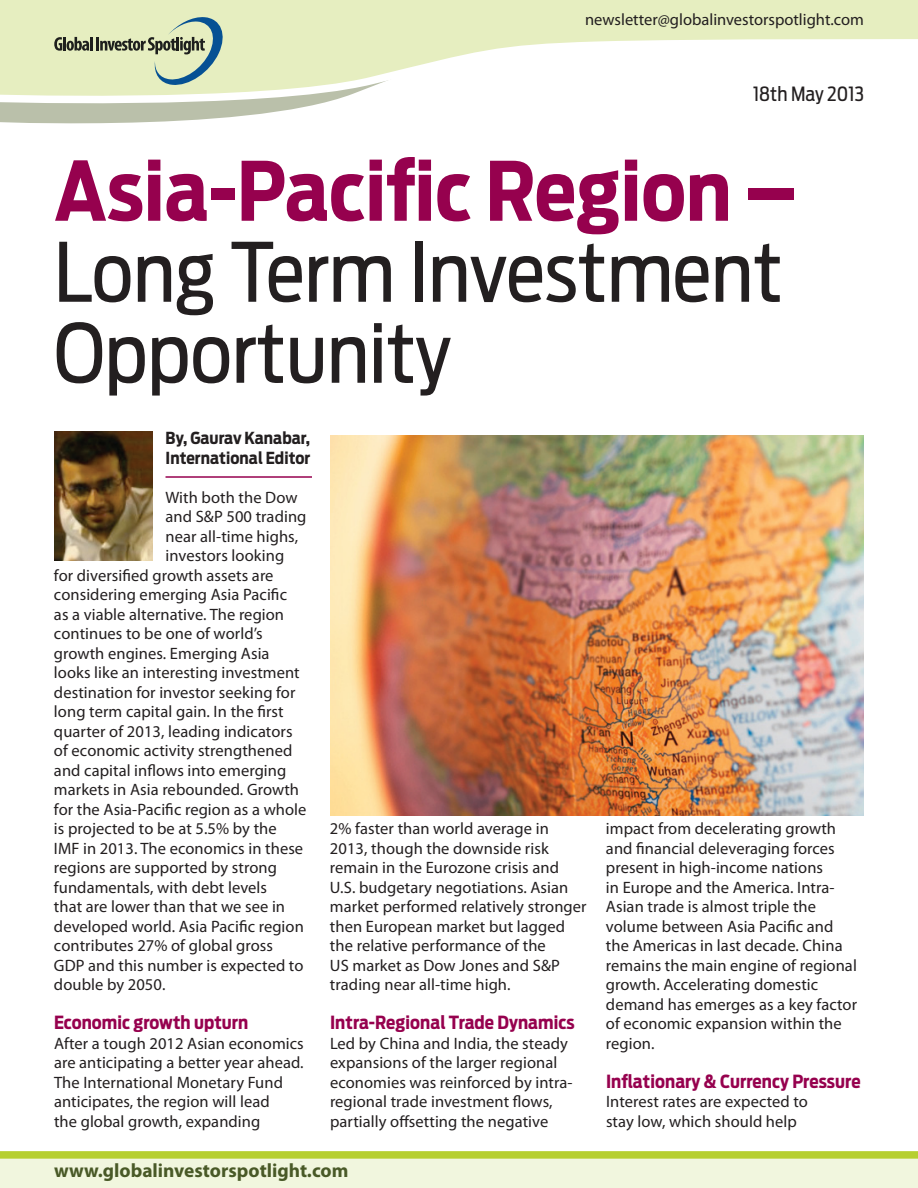
<style>
.page{position:relative;width:918px;height:1188px;background:#fff}
.page>*{position:absolute;margin:0;border:0;box-sizing:border-box;transform-origin:0 0}
.t1{font:81px/81px "Antenna Cond";color:#231f20}
.t2{font:700 81px "Antenna Cond";color:#96014e}
.t3{font:19.5px "Antenna Cond";color:#231f20}
.t4{font:700 19.35px "Myriad Pro";color:#495927}
.t5{font:700 18px "Antenna Cond";letter-spacing:.005em;color:#96014e}
.t6{font:16.5px/19.5px "Myriad Pro";letter-spacing:.005em;color:#231f20}
.t7{font:700 16.5px/19.5px "Antenna Cond";letter-spacing:.005em;color:#231f20}
</style>
<div class="page">
<svg style="left:0;top:107px;width:303px;height:17px;fill:#bac0aa"></svg>
<hr style="left:166px;top:476px;width:146px;height:2px;background:#96014e">
<svg style="left:0;top:0;width:918px;height:107px"></svg>
<svg style="left:0;top:1151px;width:918px;height:37px"></svg>
<img style="left:330px;top:435px;width:534px;height:380px">
<img style="left:54px;top:432px;width:99px;height:128px">
<svg style="left:54px;top:37px;width:35px;height:14px"></svg>
<hr style="left:90px;top:37px;width:3px;height:14px;background:#1e1f1d">
<hr style="left:96px;top:37px;width:3px;height:14px;background:#1e1f1d">
<svg style="left:100px;top:17px;width:123px;height:68px"></svg>
<p class="t6" style="left:585px;top:9px;width:280px">newsletter@globalinvestorspotlight.com</p>
<p class="t3" style="left:753px;top:82px;width:112px">18th May 2013</p>
<h1 class="t2" style="left:54px;top:143px;width:743px">Asia-Pacific Region –</h1>
<h1 class="t1" style="left:54px;top:232px;width:730px">Long Term Investment<br>Opportunity</h1>
<p class="t7" style="left:166px;top:428px;width:146px">By, Gaurav Kanabar,<br>International Editor</p>
<p class="t6" style="left:166px;top:487px;width:134px">With both the Dow</p>
<p class="t6" style="left:166px;top:506px;width:142px">and S&amp;P 500 trading</p>
<p class="t6" style="left:166px;top:526px;width:134px">near all-time highs,</p>
<p class="t6" style="left:166px;top:545px;width:120px">investors looking</p>
<p class="t6" style="left:54px;top:565px;width:221px">for diversified growth assets are</p>
<p class="t6" style="left:54px;top:584px;width:235px">considering emerging Asia Pacific</p>
<p class="t6" style="left:54px;top:604px;width:232px">as a viable alternative. The region</p>
<p class="t6" style="left:54px;top:623px;width:210px">continues to be one of world’s</p>
<p class="t6" style="left:54px;top:643px;width:217px">growth engines. Emerging Asia</p>
<p class="t6" style="left:54px;top:662px;width:247px">looks like an interesting investment</p>
<p class="t6" style="left:54px;top:682px;width:243px">destination for investor seeking for</p>
<p class="t6" style="left:54px;top:702px;width:231px">long term capital gain. In the first</p>
<p class="t6" style="left:54px;top:721px;width:240px">quarter of 2013, leading indicators</p>
<p class="t6" style="left:54px;top:741px;width:240px">of economic activity strengthened</p>
<p class="t6" style="left:54px;top:760px;width:234px">and capital inflows into emerging</p>
<p class="t6" style="left:54px;top:780px;width:247px">markets in Asia rebounded. Growth</p>
<p class="t6" style="left:54px;top:799px;width:254px">for the Asia-Pacific region as a whole</p>
<p class="t6" style="left:54px;top:819px;width:224px">is projected to be at 5.5% by the</p>
<p class="t6" style="left:54px;top:838px;width:251px">IMF in 2013. The economics in these</p>
<p class="t6" style="left:54px;top:858px;width:225px">regions are supported by strong</p>
<p class="t6" style="left:54px;top:877px;width:215px">fundamentals, with debt levels</p>
<p class="t6" style="left:54px;top:897px;width:233px">that are lower than that we see in</p>
<p class="t6" style="left:54px;top:916px;width:251px">developed world. Asia Pacific region</p>
<p class="t6" style="left:54px;top:936px;width:221px">contributes 27% of global gross</p>
<p class="t6" style="left:54px;top:955px;width:251px">GDP and this number is expected to</p>
<p class="t6" style="left:54px;top:975px;width:113px">double by 2050.</p>
<p class="t5" style="left:54px;top:1012px;width:196px">Economic growth upturn</p>
<p class="t6" style="left:54px;top:1033px;width:251px">After a tough 2012 Asian economics are anticipating a better year ahead.<br>The International Monetary Fund anticipates, the region will lead<br>the global growth, expanding</p>
<p class="t6" style="left:330px;top:818px;width:258px">2% faster than world average in<br>2013, though the downside risk remain in the Eurozone crisis and<br>U.S. budgetary negotiations. Asian market performed relatively stronger then European market but lagged the relative performance of the<br>US market as Dow Jones and S&amp;P trading near all-time high.</p>
<p class="t5" style="left:330px;top:1012px;width:246px">Intra-Regional Trade Dynamics</p>
<p class="t6" style="left:330px;top:1033px;width:244px">Led by China and India, the steady expansions of the larger regional economies was reinforced by intra&shy;regional trade investment flows, partially offsetting the negative</p>
<p class="t4" style="left:54px;top:1158px;width:296px">www.globalinvestorspotlight.com</p>
<p class="t6" style="left:606px;top:818px;width:253px">impact from decelerating growth and financial deleveraging forces present in high-income nations<br>in Europe and the America. Intra-<br>Asian trade is almost triple the volume between Asia Pacific and the Americas in last decade. China remains the main engine of regional growth. Accelerating domestic demand has emerges as a key factor of economic expansion within the region.</p>
<p class="t5" style="left:606px;top:1070px;width:256px">Inflationary &amp; Currency Pressure</p>
<p class="t6" style="left:606px;top:1091px;width:203px">Interest rates are expected to stay low, which should help</p>
</div>
